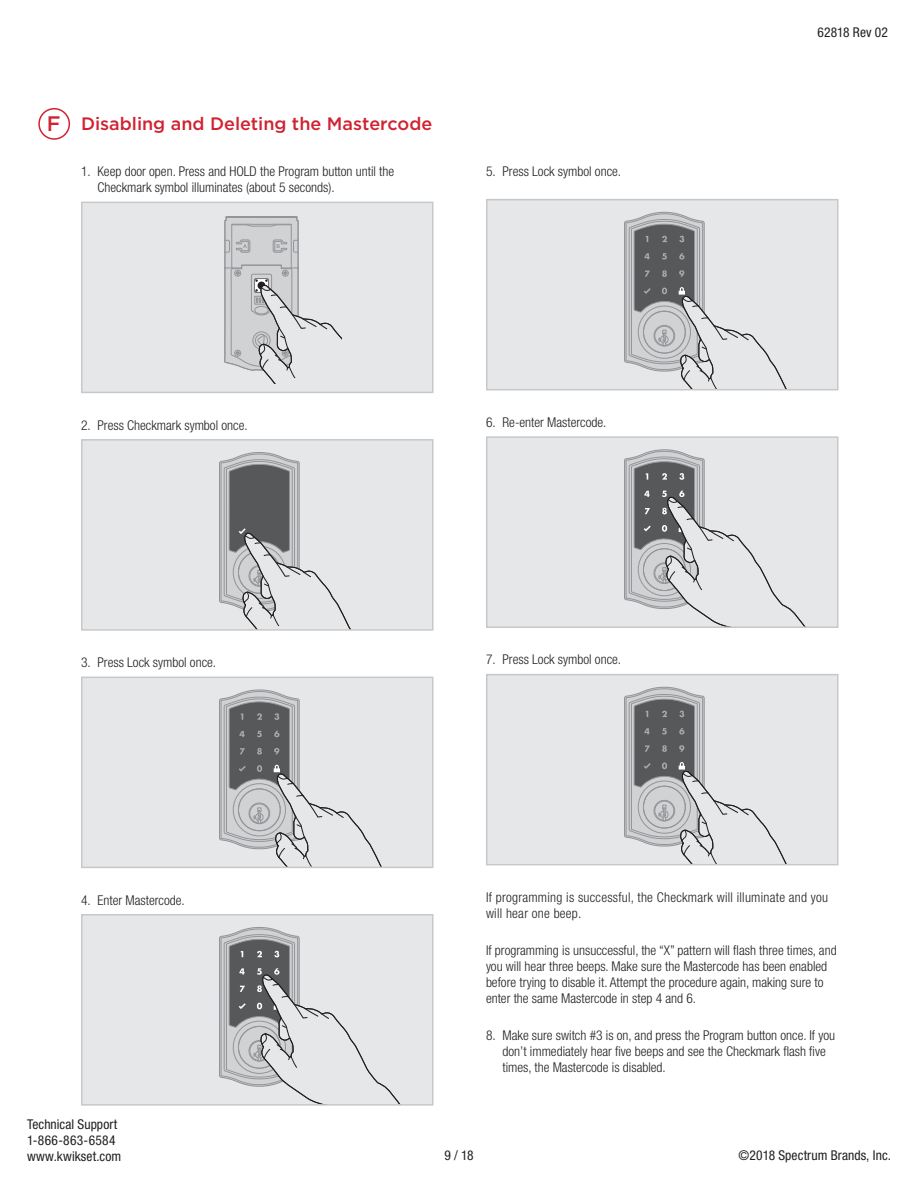
<style>
.page{position:relative;width:918px;height:1188px;background:#fff}
.page>*{position:absolute;margin:0;border:0;box-sizing:border-box;transform-origin:0 0}
.t1{font:500 18px "Gotham";color:#d12231}
.t2{font:300 condensed 13.5px/16.2px "Helvetica Neue LT Std";color:#231f20}
.t3{font:condensed 13.5px/16.2px "Helvetica Neue LT Std";letter-spacing:.01em;color:#231f20}
.t4{font:300 condensed 13.5px/16.2px "Helvetica Neue LT Std";letter-spacing:.02em;color:#231f20}
.s1{font-size:21px}
</style>
<div class="page">
<div style="left:82px;top:202px;width:351px;height:190px;background:#e6e7e9"></div>
<svg style="left:224px;top:216px;width:118px;height:168px"></svg>
<div style="left:81px;top:202px;width:353px;height:191px;border:2px solid #c7c8ca"></div>
<div style="left:82px;top:440px;width:351px;height:190px;background:#e6e7e9"></div>
<svg style="left:219px;top:452px;width:131px;height:176px"></svg>
<div style="left:81px;top:439px;width:353px;height:192px;border:2px solid #c7c8ca"></div>
<div style="left:82px;top:677px;width:351px;height:190px;background:#e6e7e9"></div>
<svg style="left:219px;top:689px;width:162px;height:176px"></svg>
<div style="left:81px;top:677px;width:353px;height:191px;border:2px solid #c7c8ca"></div>
<div style="left:82px;top:915px;width:351px;height:190px;background:#e6e7e9"></div>
<svg style="left:219px;top:927px;width:181px;height:176px"></svg>
<div style="left:81px;top:914px;width:353px;height:192px;border:2px solid #c7c8ca"></div>
<div style="left:487px;top:200px;width:351px;height:190px;background:#e6e7e9"></div>
<svg style="left:624px;top:211px;width:162px;height:176px"></svg>
<div style="left:486px;top:199px;width:352px;height:191px;border:2px solid #c7c8ca"></div>
<div style="left:487px;top:437px;width:351px;height:190px;background:#e6e7e9"></div>
<svg style="left:624px;top:449px;width:180px;height:176px"></svg>
<div style="left:486px;top:436px;width:352px;height:192px;border:2px solid #c7c8ca"></div>
<div style="left:487px;top:675px;width:351px;height:190px;background:#e6e7e9"></div>
<svg style="left:624px;top:686px;width:162px;height:176px"></svg>
<div style="left:486px;top:674px;width:352px;height:191px;border:2px solid #c7c8ca"></div>
<div style="left:38px;top:108px;width:32px;height:32px;border:2px solid #d12231;border-radius:50%"></div>
<h1 class="t1" style="left:47px;top:112px;width:387px"><span class="s1">F</span> Disabling and Deleting the Mastercode</h1>
<p class="t2" style="left:98px;top:163px;width:298px;text-indent:-16px">1. Keep door open. Press and HOLD the Program button until the<br>Checkmark symbol illuminates (about 5 seconds).</p>
<p class="t2" style="left:486px;top:163px;width:137px">5. Press Lock symbol once.</p>
<p class="t2" style="left:81px;top:417px;width:168px">2. Press Checkmark symbol once.</p>
<p class="t2" style="left:486px;top:414px;width:122px">6. Re-enter Mastercode.</p>
<p class="t3" style="left:818px;top:24px;width:72px">62818 Rev 02</p>
<p class="t2" style="left:81px;top:654px;width:137px">3. Press Lock symbol once.</p>
<p class="t2" style="left:81px;top:892px;width:105px">4. Enter Mastercode.</p>
<p class="t3" style="left:27px;top:1116px;width:96px">Technical Support<br>1-866-863-6584 www.kwikset.com</p>
<p class="t2" style="left:486px;top:651px;width:137px">7. Press Lock symbol once.</p>
<p class="t4" style="left:486px;top:889px;width:344px">If programming is successful, the Checkmark will illuminate and you will hear one beep.</p>
<p class="t2" style="left:486px;top:942px;width:352px">If programming is unsuccessful, the “X” pattern will flash three times, and you will hear three beeps. Make sure the Mastercode has been enabled before trying to disable it. Attempt the procedure again, making sure to enter the same Mastercode in step 4 and 6.</p>
<p class="t2" style="left:502px;top:1027px;width:334px;text-indent:-16px">8. Make sure switch #3 is on, and press the Program button once. If you don’t immediately hear five beeps and see the Checkmark flash five times, the Mastercode is disabled.</p>
<p class="t3" style="left:444px;top:1147px;width:31px">9 / 18</p>
<p class="t3" style="left:738px;top:1147px;width:154px">©2018 Spectrum Brands, Inc.</p>
</div>
